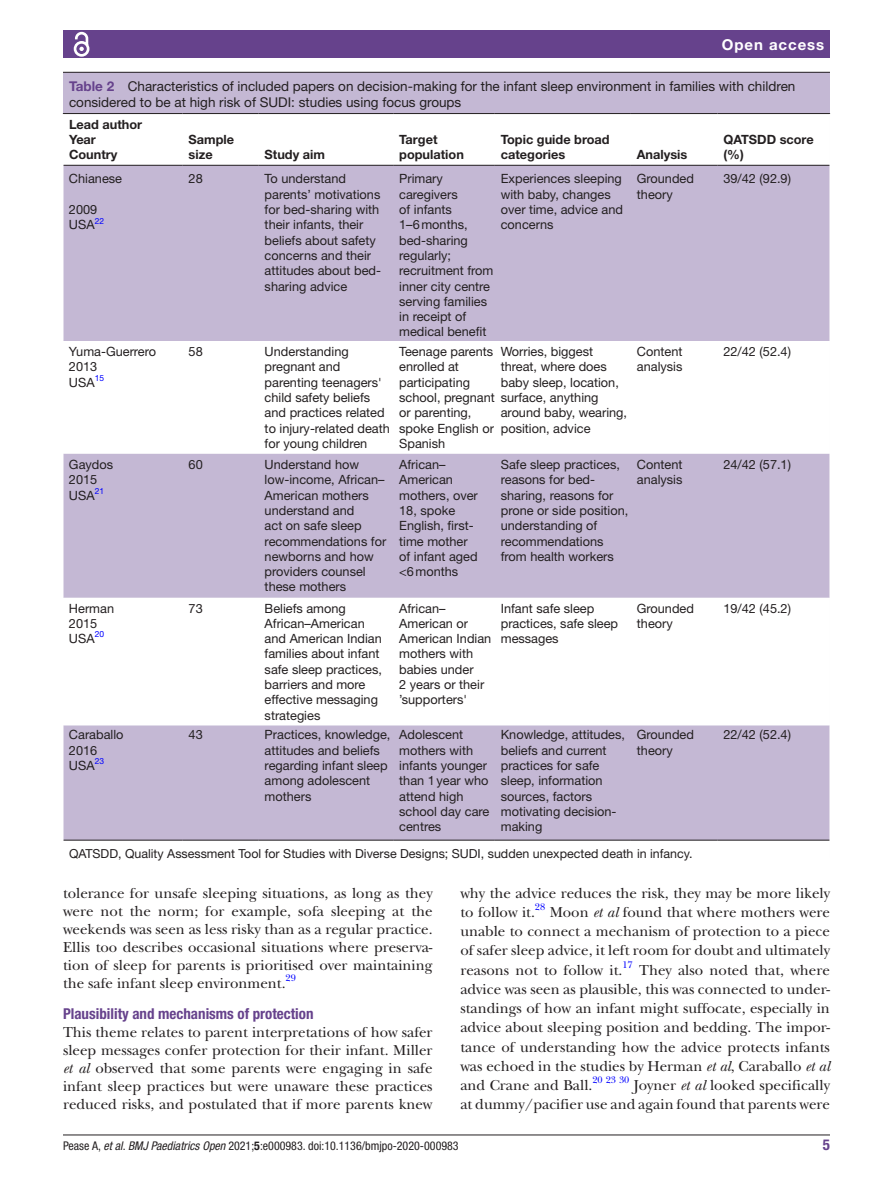
<style>
.page{position:relative;width:893px;height:1191px;background:#fff}
.page>*{position:absolute;margin:0;border:0;box-sizing:border-box;transform-origin:0 0}
.t1{font:15px/19.2px "New Baskerville";color:#231f20;text-align:justify}
.t2{font:700 condensed 15px "Helvetica Neue LT Std";color:#66428c}
.t3{font:700 15px "Helvetica Neue LT Std";letter-spacing:.065em;color:#fff}
.t4{font:13.5px/16.5px "Helvetica Neue LT Std";color:#231f20}
.t5{font:12.75px/15.3px "Helvetica Neue LT Std";color:#231f20}
.t6{font:700 12.75px/15.3px "Helvetica Neue LT Std";color:#231f20}
.t7{font:12.45px "Helvetica Neue LT Std";color:#231f20}
.t8{font:condensed 12px "Helvetica Neue LT Std";color:#231f20}
.t9{font:9.9px "New Baskerville";color:#00f}
.t10{font:8.4px "Helvetica Neue LT Std";color:#00f}
.s1{font-weight:700;color:#66428c}
.s2{font-style:italic}
.s3{font-weight:700}
</style>
<div class="page">
<hr style="left:63px;top:1134px;width:767px;height:1px;background:#231f20">
<div style="left:63px;top:31px;width:767px;height:27px;background:#66428c"></div>
<svg style="left:73px;top:31px;width:17px;height:26px"></svg>
<div style="left:63px;top:73px;width:767px;height:785px;background:#c4b8d4"></div>
<hr style="left:63px;top:72px;width:767px;height:1px;background:#231f20">
<div style="left:64px;top:114px;width:766px;height:744px;background:#fff"></div>
<svg style="left:64px;top:166px;width:766px;height:673px"></svg>
<hr style="left:63px;top:113px;width:120px;height:1px;background:#231f20">
<hr style="left:63px;top:165px;width:120px;height:1px;background:#231f20">
<hr style="left:183px;top:113px;width:76px;height:1px;background:#231f20">
<hr style="left:183px;top:165px;width:76px;height:1px;background:#231f20">
<hr style="left:259px;top:113px;width:134px;height:1px;background:#231f20">
<hr style="left:259px;top:165px;width:134px;height:1px;background:#231f20">
<hr style="left:393px;top:113px;width:102px;height:1px;background:#231f20">
<hr style="left:393px;top:165px;width:102px;height:1px;background:#231f20">
<hr style="left:495px;top:113px;width:136px;height:1px;background:#231f20">
<hr style="left:495px;top:165px;width:136px;height:1px;background:#231f20">
<hr style="left:631px;top:113px;width:86px;height:1px;background:#231f20">
<hr style="left:631px;top:165px;width:86px;height:1px;background:#231f20">
<hr style="left:717px;top:113px;width:113px;height:1px;background:#231f20">
<hr style="left:717px;top:165px;width:113px;height:1px;background:#231f20">
<hr style="left:63px;top:839px;width:120px;height:1px;background:#231f20">
<hr style="left:183px;top:839px;width:76px;height:1px;background:#231f20">
<hr style="left:259px;top:839px;width:134px;height:1px;background:#231f20">
<hr style="left:393px;top:839px;width:102px;height:1px;background:#231f20">
<hr style="left:495px;top:839px;width:136px;height:1px;background:#231f20">
<hr style="left:631px;top:839px;width:86px;height:1px;background:#231f20">
<hr style="left:717px;top:839px;width:113px;height:1px;background:#231f20">
<hr style="left:63px;top:114px;width:1px;height:51px;background:#fff">
<hr style="left:63px;top:165px;width:1px;height:176px;background:#fff">
<hr style="left:63px;top:341px;width:1px;height:113px;background:#fff">
<hr style="left:63px;top:454px;width:1px;height:143px;background:#fff">
<hr style="left:63px;top:597px;width:1px;height:128px;background:#fff">
<hr style="left:63px;top:725px;width:1px;height:115px;background:#fff">
<svg style="left:63px;top:840px;width:1px;height:18px"></svg>
<hr style="left:69px;top:857px;width:761px;height:1px;background:#fff">
<p class="t3" style="left:722px;top:35px;width:104px">Open access</p>
<p class="t4" style="left:69px;top:77px;width:728px"><span class="s1">Table 2</span> Characteristics of included papers on decision-making for the infant sleep environment in families with children considered to be at high risk of SUDI: studies using focus groups</p>
<p class="t6" style="left:69px;top:116px;width:75px">Lead author<br>Year<br>Country</p>
<p class="t6" style="left:189px;top:131px;width:47px">Sample size</p>
<p class="t6" style="left:723px;top:131px;width:92px">QATSDD score (%)</p>
<p class="t6" style="left:399px;top:131px;width:66px">Target population</p>
<p class="t6" style="left:501px;top:131px;width:110px">Topic guide broad categories</p>
<p class="t6" style="left:265px;top:147px;width:62px">Study aim</p>
<p class="t6" style="left:637px;top:147px;width:52px">Analysis</p>
<p class="t5" style="left:69px;top:171px;width:55px">Chianese</p>
<p class="t5" style="left:69px;top:202px;width:37px">2009<br>USA<sup>22</sup></p>
<p class="t5" style="left:69px;top:344px;width:89px">Yuma-Guerrero<br>2013<br>USA</p>
<p class="t10" style="left:95px;top:373px;width:11px">15</p>
<p class="t5" style="left:189px;top:171px;width:16px">28</p>
<p class="t5" style="left:265px;top:171px;width:118px">To understand parents’ motivations for bed-sharing with their infants, their beliefs about safety concerns and their attitudes about bed&shy;sharing advice</p>
<p class="t5" style="left:399px;top:171px;width:96px">Primary caregivers<br>of infants<br>1–6months, bed-sharing regularly; recruitment from inner city centre serving families in receipt of medical benefit</p>
<p class="t5" style="left:501px;top:171px;width:124px">Experiences sleeping with baby, changes over time, advice and concerns</p>
<p class="t5" style="left:637px;top:171px;width:59px">Grounded theory</p>
<p class="t5" style="left:723px;top:171px;width:69px">39/42 (92.9)</p>
<p class="t5" style="left:189px;top:344px;width:16px">58</p>
<p class="t5" style="left:265px;top:344px;width:127px">Understanding pregnant and parenting teenagers' child safety beliefs and practices related to injury-related death for young children</p>
<p class="t5" style="left:399px;top:344px;width:97px">Teenage parents enrolled at participating school, pregnant or parenting, spoke English or<br>Spanish</p>
<p class="t5" style="left:501px;top:344px;width:128px">Worries, biggest threat, where does baby sleep, location, surface, anything around baby, wearing, position, advice</p>
<p class="t5" style="left:637px;top:344px;width:47px">Content analysis</p>
<p class="t5" style="left:723px;top:344px;width:69px">22/42 (52.4)</p>
<p class="t5" style="left:69px;top:456px;width:46px">Gaydos<br>2015<br>USA<sup>21</sup></p>
<p class="t5" style="left:189px;top:456px;width:16px">60</p>
<p class="t5" style="left:265px;top:456px;width:123px">Understand how low-income, African–<br>American mothers understand and<br>act on safe sleep recommendations for newborns and how providers counsel these mothers</p>
<p class="t5" style="left:399px;top:456px;width:80px">African–<br>American mothers, over<br>18, spoke<br>English, first&shy;time mother of infant aged &lt;6months</p>
<p class="t5" style="left:501px;top:456px;width:129px">Safe sleep practices, reasons for bed&shy;sharing, reasons for prone or side position, understanding of recommendations from health workers</p>
<p class="t5" style="left:637px;top:456px;width:47px">Content analysis</p>
<p class="t5" style="left:723px;top:456px;width:69px">24/42 (57.1)</p>
<p class="t5" style="left:69px;top:600px;width:47px">Herman<br>2015<br>USA<sup>20</sup></p>
<p class="t5" style="left:189px;top:600px;width:16px">73</p>
<p class="t5" style="left:265px;top:600px;width:119px">Beliefs among<br>African–American and American Indian families about infant safe sleep practices, barriers and more effective messaging strategies</p>
<p class="t5" style="left:399px;top:600px;width:94px">African–<br>American or<br>American Indian mothers with babies under<br>2 years or their ’supporters'</p>
<p class="t5" style="left:501px;top:600px;width:119px">Infant safe sleep practices, safe sleep messages</p>
<p class="t5" style="left:637px;top:600px;width:59px">Grounded theory</p>
<p class="t5" style="left:723px;top:600px;width:69px">19/42 (45.2)</p>
<p class="t5" style="left:69px;top:727px;width:56px">Caraballo<br>2016<br>USA</p>
<p class="t5" style="left:189px;top:727px;width:16px">43</p>
<p class="t5" style="left:265px;top:727px;width:127px">Practices, knowledge, attitudes and beliefs regarding infant sleep among adolescent mothers</p>
<p class="t5" style="left:399px;top:727px;width:92px">Adolescent mothers with infants younger than 1year who attend high school day care centres</p>
<p class="t5" style="left:501px;top:727px;width:126px">Knowledge, attitudes, beliefs and current practices for safe sleep, information sources, factors motivating decision&shy;making</p>
<p class="t5" style="left:637px;top:727px;width:59px">Grounded theory</p>
<p class="t5" style="left:723px;top:727px;width:69px">22/42 (52.4)</p>
<p class="t7" style="left:69px;top:846px;width:625px">QATSDD, Quality Assessment Tool for Studies with Diverse Designs; SUDI, sudden unexpected death in infancy.</p>
<p class="t10" style="left:95px;top:756px;width:11px">23</p>
<p class="t1" style="left:63px;top:884px;width:371px;line-height:18px">tolerance for unsafe sleeping situations, as long as they were not the norm; for example, sofa sleeping at the weekends was seen as less risky than as a regular practice.<br>Ellis too describes occasional situations where preserva&shy;tion of sleep for parents is prioritised over maintaining the safe infant sleep environment.</p>
<p class="t9" style="left:286px;top:972px;width:12px">29</p>
<p class="t2" style="left:63px;top:1005px;width:252px">Plausibility and mechanisms of protection</p>
<p class="t1" style="left:63px;top:1023px;width:371px;line-height:18px">This theme relates to parent interpretations of how safer sleep messages confer protection for their infant. Miller <span class="s2">et al</span> observed that some parents were engaging in safe infant sleep practices but were unaware these practices reduced risks, and postulated that if more parents knew</p>
<p class="t1" style="left:460px;top:883px;width:371px">why the advice reduces the risk, they may be more likely to follow it.</p>
<p class="t9" style="left:535px;top:901px;width:12px">28</p>
<p class="t1" style="left:460px;top:902px;width:371px;text-indent:89px">Moon <span class="s2">et al</span> found that where mothers were unable to connect a mechanism of protection to a piece of safer sleep advice, it left room for doubt and ultimately reasons not to follow it.</p>
<p class="t9" style="left:622px;top:959px;width:12px">17</p>
<p class="t1" style="left:460px;top:960px;width:371px;text-indent:179px">They also noted that, where advice was seen as plausible, this was connected to under&shy;standings of how an infant might suffocate, especially in advice about sleeping position and bedding. The impor&shy;tance of understanding how the advice protects infants was echoed in the studies by Herman <span class="s2">et al</span>, Caraballo <span class="s2">et al </span>and Crane and Ball.</p>
<p class="t9" style="left:592px;top:1074px;width:38px">20 23 30</p>
<p class="t1" style="left:460px;top:1075px;width:371px;text-align:right">Joyner <span class="s2">et al</span> looked specifically<br>at dummy/pacifier use and again found that parents were</p>
<p class="t8" style="left:63px;top:1138px;width:397px">Pease A, <span class="s2">et al</span>. <span class="s2">BMJ Paediatrics Open</span> 2021;<span class="s3">5</span>:e000983. doi:10.1136/bmjpo-2020-000983</p>
<p class="t2" style="left:823px;top:1135px;width:9px">5</p>
</div>
